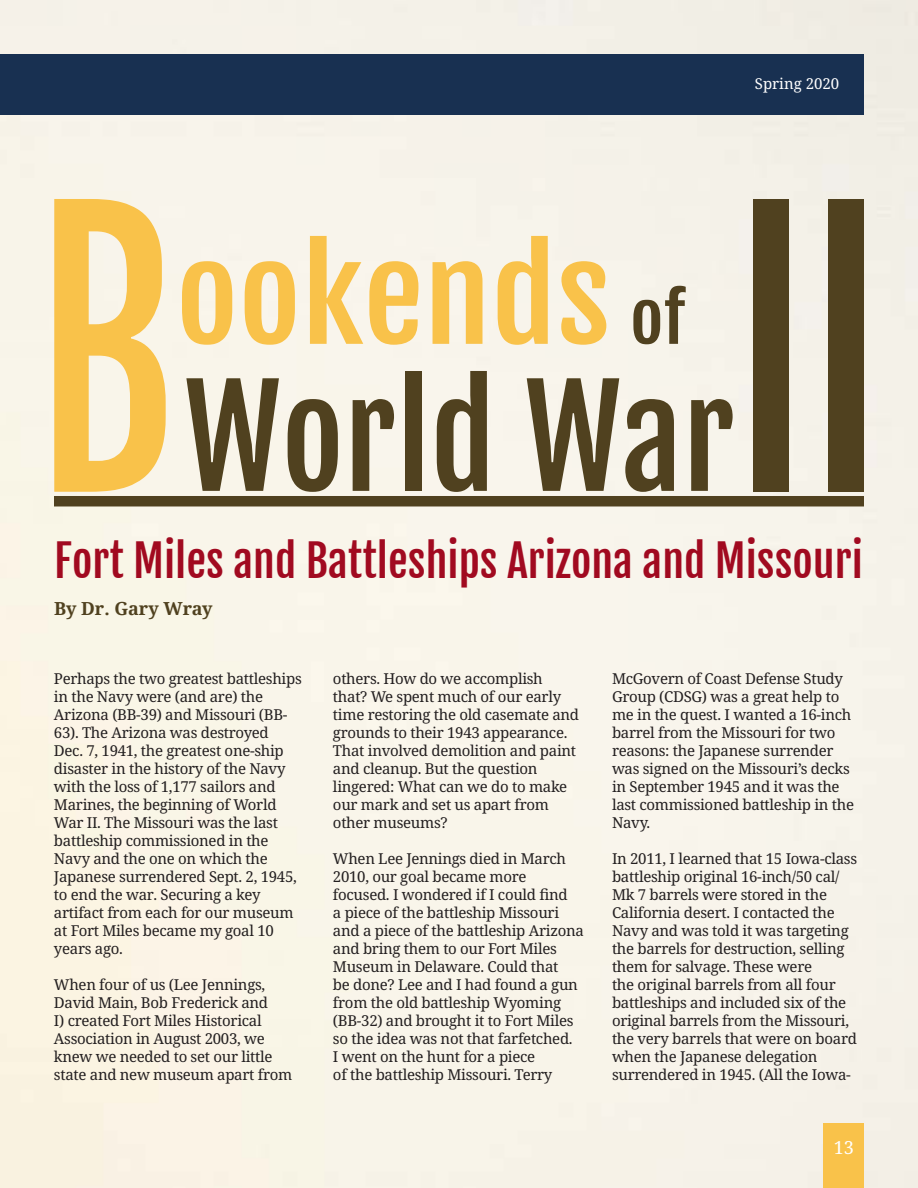
<style>
.page{position:relative;width:918px;height:1188px;background:#f8f4ea}
.page>*{position:absolute;margin:0;border:0;box-sizing:border-box;transform-origin:0 0}
.t1{font:351px "Fjalla One";color:#50411f;scale:.79 1}
.t2{font:351px "Fjalla One";color:#f9c24a;scale:.79 1}
.t3{font:135px "Fjalla One";color:#50411f}
.t4{font:121.5px "Fjalla One";color:#f9c24a;scale:1.11 1}
.t5{font:43.5px "Fjalla One";color:#a10a20}
.t6{font:700 18px "Noto Serif";color:#50411f}
.t7{font:18px "Noto Serif";color:#fff}
.t8{font:15px/18px "Noto Serif";letter-spacing:-.02em;color:#231f20}
.t9{font:15px "Noto Serif";color:#fff}
.s1{font-size:64.8px;color:#50411f}
</style>
<div class="page">
<div style="left:824px;top:1124px;width:40px;height:64px;background:#f9c24a"></div>
<div style="left:0;top:54px;width:864px;height:61px;background:#183051"></div>
<div style="left:54px;top:496px;width:810px;height:10px;background:#50411f"></div>
<p class="t9" style="left:755px;top:74px;width:86px">Spring 2020</p>
<h1 class="t2" style="left:34px;top:138px;width:181px">B</h1>
<h1 class="t1" style="left:734px;top:138px;width:190px">II</h1>
<h3 class="t4" style="left:176px;top:221px;width:460px">ookends <span class="s1">of</span></h3>
<h2 class="t3" style="left:184px;top:355px;width:552px">World War</h2>
<h3 class="t5" style="left:54px;top:534px;width:810px">Fort Miles and Battleships Arizona and Missouri</h3>
<p class="t6" style="left:54px;top:596px;width:160px">By Dr. Gary Wray</p>
<p class="t8" style="left:54px;top:670px;width:249px">Perhaps the two greatest battleships in the Navy were (and are) the<br>Arizona (BB-39) and Missouri (BB-<br>63). The Arizona was destroyed<br>Dec. 7, 1941, the greatest one-ship disaster in the history of the Navy with the loss of 1,177 sailors and<br>Marines, the beginning of World<br>War II. The Missouri was the last battleship commissioned in the<br>Navy and the one on which the<br>Japanese surrendered Sept. 2, 1945, to end the war. Securing a key artifact from each for our museum at Fort Miles became my goal 10 years ago.</p>
<p class="t8" style="left:54px;top:976px;width:240px">When four of us (Lee Jennings,<br>David Main, Bob Frederick and<br>I) created Fort Miles Historical<br>Association in August 2003, we knew we needed to set our little state and new museum apart from</p>
<p class="t8" style="left:333px;top:670px;width:248px">others. How do we accomplish that? We spent much of our early time restoring the old casemate and grounds to their 1943 appearance.<br>That involved demolition and paint and cleanup. But the question lingered: What can we do to make our mark and set us apart from other museums?</p>
<p class="t8" style="left:333px;top:850px;width:252px">When Lee Jennings died in March<br>2010, our goal became more focused. I wondered if I could find<br>a piece of the battleship Missouri and a piece of the battleship Arizona and bring them to our Fort Miles<br>Museum in Delaware. Could that<br>be done? Lee and I had found a gun from the old battleship Wyoming (BB-32) and brought it to Fort Miles so the idea was not that farfetched.<br>I went on the hunt for a piece<br>of the battleship Missouri. Terry</p>
<p class="t8" style="left:612px;top:670px;width:244px">McGovern of Coast Defense Study<br>Group (CDSG) was a great help to me in the quest. I wanted a 16-inch barrel from the Missouri for two reasons: the Japanese surrender was signed on the Missouri’s decks in September 1945 and it was the last commissioned battleship in the<br>Navy.</p>
<p class="t8" style="left:612px;top:850px;width:247px">In 2011, I learned that 15 Iowa-class battleship original 16-inch/50 cal/ Mk 7 barrels were stored in the California desert. I contacted the Navy and was told it was targeting the barrels for destruction, selling them for salvage. These were<br>the original barrels from all four battleships and included six of the original barrels from the Missouri, the very barrels that were on board when the Japanese delegation surrendered in 1945. (All the Iowa-</p>
<p class="t7" style="left:834px;top:1135px;width:22px">13</p>
</div>
